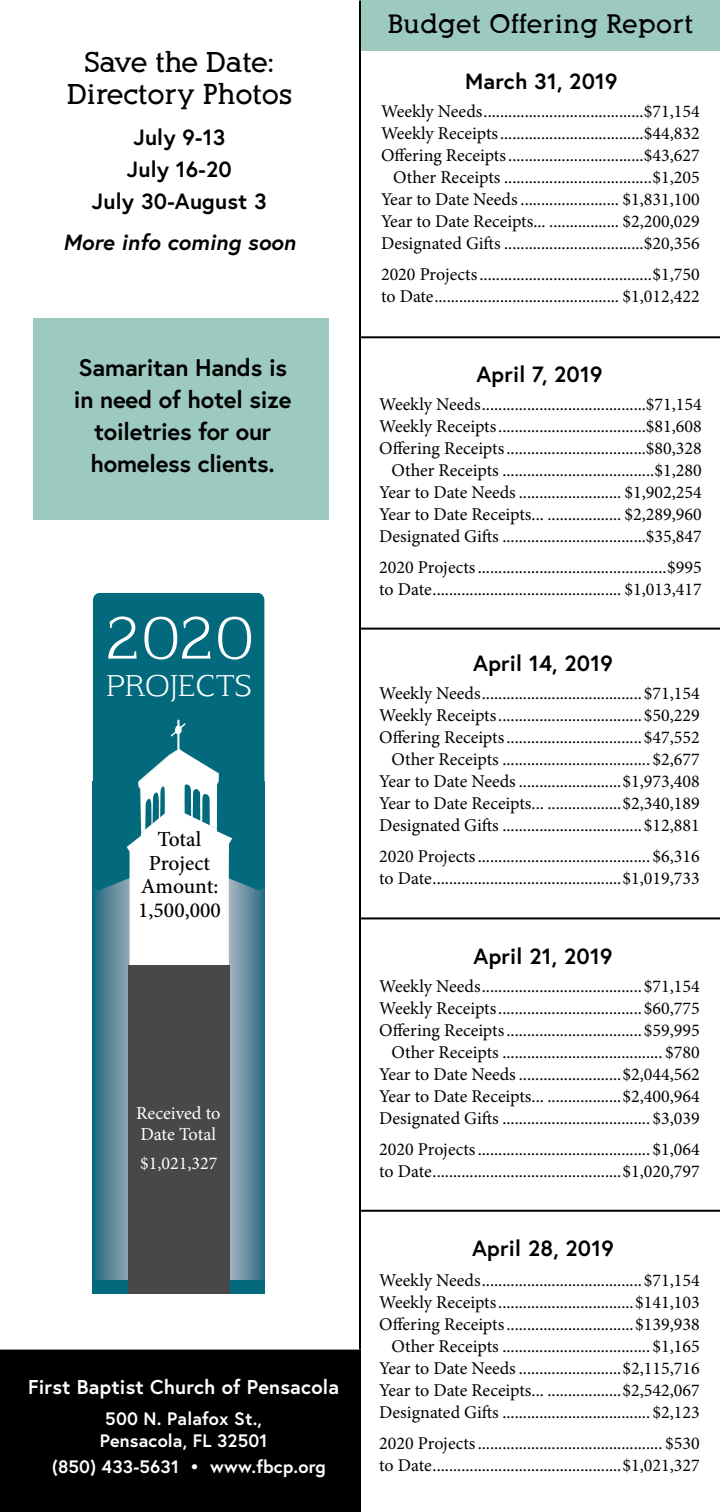
<style>
.page{position:relative;width:720px;height:1512px;background:#fff}
.page>*{position:absolute;margin:0;border:0;box-sizing:border-box;transform-origin:0 0}
.t1{font:58px "Aftaserif";color:#fff}
.t2{font:29.2px "Aftaserif";color:#fff}
.t3{font:700 28px/32px "Alexandria FLF";letter-spacing:.01em;color:#000;text-align:center}
.t4{font:700 26px "Alexandria FLF";letter-spacing:.03em;color:#000}
.t5{font:700 24px/32px "Europa";letter-spacing:-.01em;color:#000;text-align:center}
.t6{font:700 22px/32px "Europa";letter-spacing:.01em;color:#000;text-align:center}
.t7{font:italic 700 22px "Europa";letter-spacing:.01em;color:#000}
.t8{font:500 21.4px/23.6px "Minion Pro";color:#000;text-align:center}
.t9{font:700 20px "Europa";letter-spacing:.01em;color:#fff}
.t10{font:18.4px/21.2px "Minion Pro";color:#fff}
.t11{font:18px/22px "Minion Pro";color:#000;text-align:right}
.t12{font:700 18px/22px "Europa";letter-spacing:.01em;color:#fff;text-align:center}
.t13{font:18px "Minion Pro";color:#fff}
</style>
<div class="page">
<div style="left:361px;top:1px;width:359px;height:50px;background:#9ccac0"></div>
<hr style="left:361px;top:917px;width:359px;height:2px;background:#000">
<hr style="left:361px;top:1210px;width:359px;height:2px;background:#000">
<hr style="left:361px;top:628px;width:359px;height:2px;background:#000">
<hr style="left:361px;top:336px;width:359px;height:2px;background:#000">
<div style="left:0;top:1350px;width:361px;height:162px;background:#000"></div>
<svg style="left:93px;top:890px;width:171px;height:390px;background:#5e899a"></svg>
<div style="left:93px;top:593px;width:171px;height:297px;background:#036a7e"></div>
<svg style="left:127px;top:720px;width:105px;height:186px"></svg>
<div style="left:93px;top:1280px;width:171px;height:13px;background:#036a7e"></div>
<svg style="left:129px;top:849px;width:100px;height:116px"></svg>
<div style="left:128px;top:965px;width:101px;height:328px;background:#48484a"></div>
<hr style="left:359px;top:1px;width:2px;height:1349px;background:#000">
<div style="left:33px;top:318px;width:296px;height:202px;background:#9ccac0"></div>
<h3 class="t3" style="left:67px;top:47px;width:227px">Save the Date:<br>Directory Photos</h3>
<p class="t6" style="left:92px;top:121px;width:177px">July 9-13<br>July 16-20<br>July 30-August 3</p>
<p class="t7" style="left:63px;top:228px;width:234px">More info coming soon</p>
<h3 class="t5" style="left:74px;top:351px;width:219px">Samaritan Hands is in need of hotel size toiletries for our homeless clients.</h3>
<h1 class="t1" style="left:106px;top:601px;width:149px">2020</h1>
<h2 class="t2" style="left:107px;top:667px;width:147px">PROJECTS</h2>
<p class="t8" style="left:138px;top:828px;width:84px">Total<br>Project<br>Amount:<br>1,500,000</p>
<p class="t10" style="left:136px;top:1102px;width:86px">Received to<br>Date Total</p>
<p class="t13" style="left:140px;top:1151px;width:79px">$1,021,327</p>
<p class="t9" style="left:28px;top:1374px;width:312px">First Baptist Church of Pensacola</p>
<p class="t12" style="left:100px;top:1408px;width:169px">500 N. Palafox St.,<br>Pensacola, FL 32501</p>
<p class="t12" style="left:52px;top:1456px;width:275px">(850) 433-5631 • www.fbcp.org</p>
<h3 class="t4" style="left:388px;top:11px;width:307px">Budget Offering Report</h3>
<p class="t6" style="left:465px;top:65px;width:154px">March 31, 2019</p>
<p class="t11" style="left:381px;top:100px;width:320px">Weekly Needs.......................................$71,154<br>Weekly Receipts...................................$44,832<br>Offering Receipts.................................$43,627<br>Other Receipts ....................................$1,205<br>Year to Date Needs ........................ $1,831,100<br>Year to Date Receipts... ................. $2,200,029<br>Designated Gifts ..................................$20,356</p>
<p class="t11" style="left:381px;top:263px;width:320px;text-align:left">2020 Projects..........................................$1,750 to Date............................................. $1,012,422</p>
<p class="t6" style="left:476px;top:358px;width:128px">April 7, 2019</p>
<p class="t11" style="left:379px;top:393px;width:324px">Weekly Needs........................................$71,154<br>Weekly Receipts....................................$81,608<br>Offering Receipts..................................$80,328<br>Other Receipts .....................................$1,280<br>Year to Date Needs ......................... $1,902,254<br>Year to Date Receipts... .................. $2,289,960<br>Designated Gifts ...................................$35,847</p>
<p class="t11" style="left:379px;top:556px;width:324px;text-align:left">2020 Projects..............................................$995 to Date.............................................. $1,013,417</p>
<p class="t6" style="left:473px;top:647px;width:141px">April 14, 2019</p>
<p class="t11" style="left:379px;top:683px;width:322px">Weekly Needs.......................................$71,154<br>Weekly Receipts...................................$50,229<br>Offering Receipts.................................$47,552<br>Other Receipts .................................... $2,677<br>Year to Date Needs .........................$1,973,408<br>Year to Date Receipts... ..................$2,340,189<br>Designated Gifts ..................................$12,881</p>
<p class="t11" style="left:379px;top:846px;width:322px;text-align:left">2020 Projects.......................................... $6,316 to Date..............................................$1,019,733</p>
<p class="t6" style="left:474px;top:940px;width:140px">April 21, 2019</p>
<p class="t11" style="left:379px;top:975px;width:322px">Weekly Needs.......................................$71,154<br>Weekly Receipts...................................$60,775<br>Offering Receipts.................................$59,995<br>Other Receipts ....................................... $780<br>Year to Date Needs .........................$2,044,562<br>Year to Date Receipts... ..................$2,400,964<br>Designated Gifts .................................... $3,039</p>
<p class="t11" style="left:379px;top:1138px;width:322px;text-align:left">2020 Projects.......................................... $1,064 to Date..............................................$1,020,797</p>
<p class="t6" style="left:472px;top:1232px;width:143px">April 28, 2019</p>
<p class="t11" style="left:379px;top:1270px;width:322px">Weekly Needs.......................................$71,154<br>Weekly Receipts.................................$141,103<br>Offering Receipts...............................$139,938<br>Other Receipts .................................... $1,165<br>Year to Date Needs .........................$2,115,716<br>Year to Date Receipts... ..................$2,542,067<br>Designated Gifts .................................... $2,123</p>
<p class="t11" style="left:379px;top:1433px;width:322px;text-align:left">2020 Projects............................................. $530 to Date..............................................$1,021,327</p>
</div>
